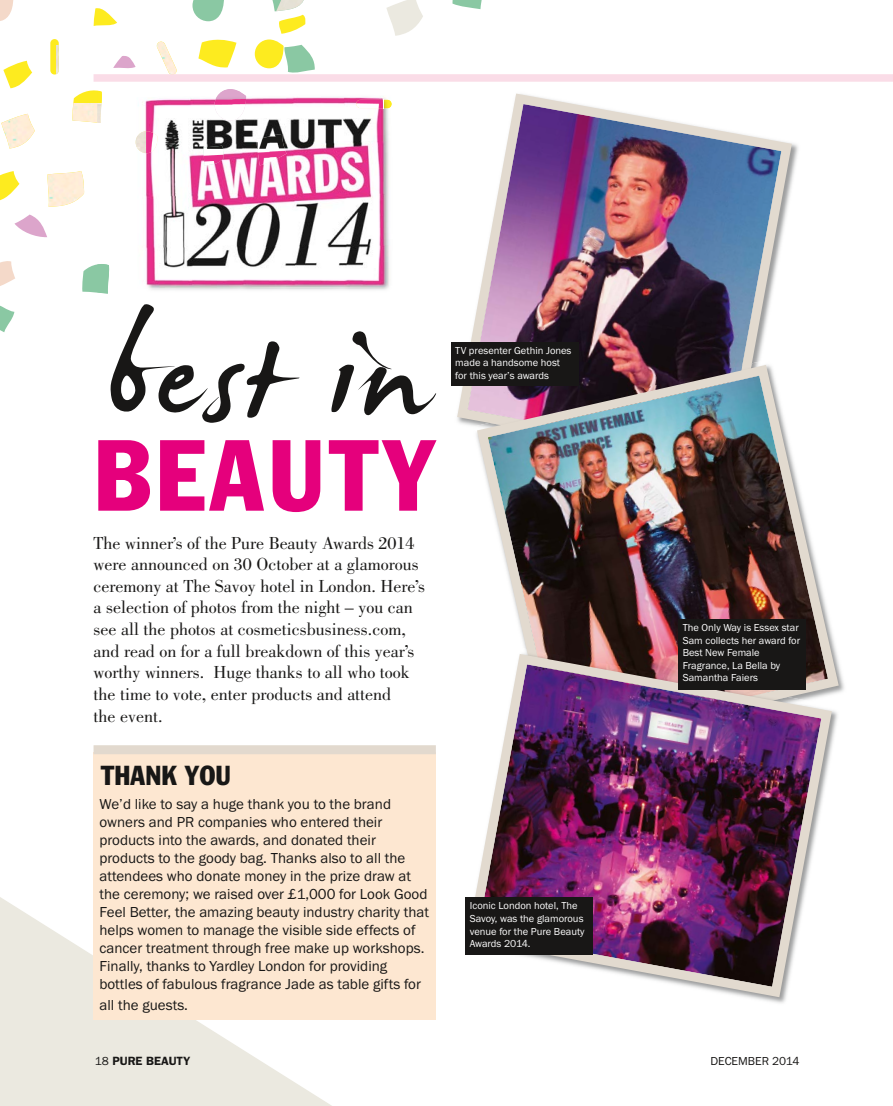
<style>
.page{position:relative;width:893px;height:1106px;background:#fff}
.page>*{position:absolute;margin:0;border:0;box-sizing:border-box;transform-origin:0 0}
.t1{font:216px "James Fajardo";letter-spacing:.02em;color:#181716}
.t2{font:condensed 99px "Franklin Gothic";letter-spacing:.05em;color:#e5007c}
.t3{font:condensed 27px "Franklin Gothic";letter-spacing:.01em;color:#181716}
.t4{font:18px/21.8px "Bodoni";color:#181716}
.t5{font:15px/18px "Franklin Gothic";color:#181716}
.t6{font:600 12px "Franklin Gothic";color:#181716}
.t7{font:12px "Franklin Gothic";color:#181716}
.t8{font:10.5px/12.6px "Franklin Gothic";color:#fff}
.s1{font-weight:400}
</style>
<div class="page">
<svg style="left:0;top:819px;width:364px;height:287px;fill:#ebe9e0"></svg>
<svg style="left:3px;top:61px;width:29px;height:27px"></svg>
<svg style="left:94px;top:8px;width:23px;height:18px"></svg>
<svg style="left:198px;top:39px;width:38px;height:29px"></svg>
<svg style="left:255px;top:0;width:60px;height:73px"></svg>
<svg style="left:113px;top:56px;width:23px;height:13px"></svg>
<svg style="left:386px;top:0;width:37px;height:36px"></svg>
<svg style="left:452px;top:0;width:30px;height:9px"></svg>
<svg style="left:0;top:0;width:13px;height:21px"></svg>
<svg style="left:192px;top:0;width:32px;height:21px"></svg>
<svg style="left:50px;top:39px;width:9px;height:36px"></svg>
<img style="left:57px;top:45px;width:2px;height:29px">
<img style="left:156px;top:41px;width:21px;height:33px">
<svg style="left:0;top:261px;width:15px;height:25px"></svg>
<img style="left:1px;top:114px;width:34px;height:34px">
<svg style="left:82px;top:264px;width:15px;height:29px"></svg>
<svg style="left:14px;top:214px;width:33px;height:23px"></svg>
<svg style="left:0;top:305px;width:14px;height:27px"></svg>
<svg style="left:0;top:171px;width:19px;height:30px"></svg>
<img style="left:47px;top:171px;width:38px;height:36px">
<div style="left:94px;top:74px;width:799px;height:8px;background:#fadce7"></div>
<img style="left:97px;top:264px;width:13px;height:30px">
<svg style="left:72px;top:90px;width:30px;height:33px"></svg>
<img style="left:97px;top:103px;width:5px;height:20px">
<img style="left:217px;top:89px;width:29px;height:7px">
<img style="left:137px;top:96px;width:254px;height:192px">
<img style="left:203px;top:146px;width:21px;height:19px">
<img style="left:256px;top:135px;width:31px;height:30px">
<img style="left:137px;top:131px;width:21px;height:22px">
<img style="left:215px;top:97px;width:31px;height:24px">
<img style="left:356px;top:100px;width:27px;height:8px">
<svg style="left:383px;top:100px;width:9px;height:8px"></svg>
<img style="left:452px;top:93px;width:345px;height:332px">
<div style="left:451px;top:342px;width:127px;height:43px;background:#181716"></div>
<div style="left:94px;top:752px;width:342px;height:267px;background:#fde7d1"></div>
<div style="left:94px;top:745px;width:342px;height:9px;background:#e2d9ce"></div>
<img style="left:472px;top:359px;width:364px;height:288px">
<img style="left:475px;top:648px;width:362px;height:354px">
<div style="left:465px;top:897px;width:128px;height:58px;background:#181716"></div>
<div style="left:678px;top:619px;width:128px;height:70px;background:#181716"></div>
<h1 class="t1" style="left:105px;top:264px;width:320px">best in</h1>
<h2 class="t2" style="left:94px;top:440px;width:343px">BEAUTY</h2>
<p class="t4" style="left:94px;top:533px;width:333px">The winner’s of the Pure Beauty Awards 2014 were announced on 30 October at a glamorous ceremony at The Savoy hotel in London. Here’s a selection of photos from the night – you can see all the photos at cosmeticsbusiness.com, and read on for a full breakdown of this year’s worthy winners. Huge thanks to all who took the time to vote, enter products and attend<br>the event.</p>
<h3 class="t3" style="left:101px;top:766px;width:131px">THANK YOU</h3>
<p class="t5" style="left:100px;top:796px;width:331px">We’d like to say a huge thank you to the brand owners and PR companies who entered their products into the awards, and donated their products to the goody bag. Thanks also to all the attendees who donate money in the prize draw at the ceremony; we raised over £1,000 for Look Good Feel Better, the amazing beauty industry charity that helps women to manage the visible side effects of cancer treatment through free make up workshops.<br>Finally, thanks to Yardley London for providing bottles of fabulous fragrance Jade as table gifts for</p>
<p class="t5" style="left:100px;top:997px;width:90px">all the guests.</p>
<p class="t8" style="left:455px;top:344px;width:118px">TV presenter Gethin Jones made a handsome host for this year’s awards</p>
<p class="t8" style="left:470px;top:900px;width:116px">Iconic London hotel, The<br>Savoy, was the glamorous venue for the Pure Beauty<br>Awards 2014.</p>
<p class="t8" style="left:683px;top:622px;width:119px">The Only Way is Essex star<br>Sam collects her award for<br>Best New Female<br>Fragrance, La Bella by<br>Samantha Faiers</p>
<p class="t6" style="left:95px;top:1056px;width:97px"><span class="s1">18</span> PURE BEAUTY</p>
<p class="t7" style="left:710px;top:1056px;width:91px">DECEMBER 2014</p>
</div>
